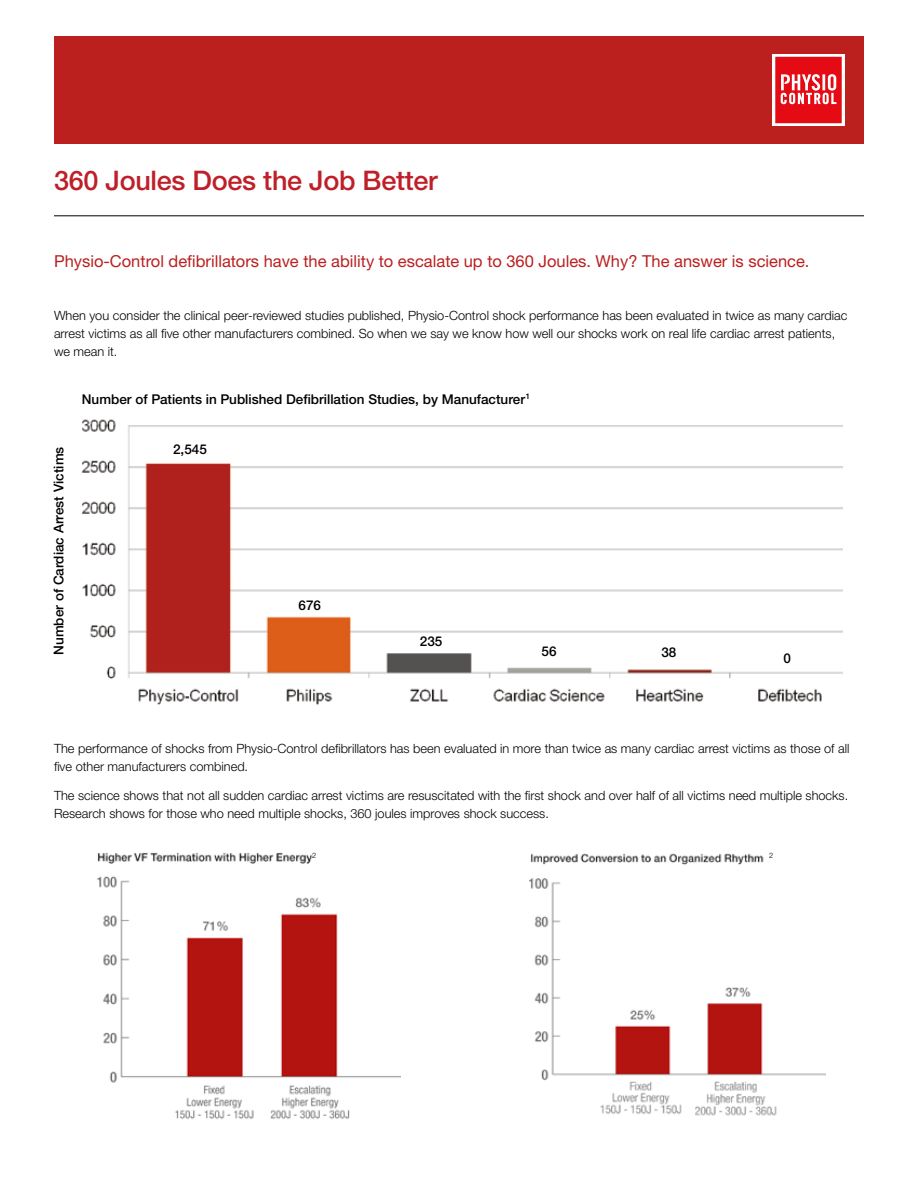
<style>
.page{position:relative;width:918px;height:1188px;background:#fff}
.page>*{position:absolute;margin:0;border:0;box-sizing:border-box;transform-origin:0 0}
.t1{font:500 27px "Helvetica Neue LTW1 G";letter-spacing:-.01em;color:#be1f28}
.t2{font:16.5px "Helvetica Neue LTW1 G";color:#bb1f1e}
.t3{font:500 13.5px "Helvetica Neue LTW1 G";color:#000}
.t4{font:300 12.75px/18px "Helvetica Neue LTW1 G";color:#000}
.t5{font:300 7.5px "Helvetica Neue LTW1 G";color:#000}
</style>
<div class="page">
<img style="left:82px;top:419px;width:760px;height:286px">
<div style="left:54px;top:36px;width:810px;height:108px;background:#bb1f1e"></div>
<hr style="left:54px;top:216px;width:810px;height:1px;background:#000">
<svg style="left:772px;top:54px;width:73px;height:72px"></svg>
<svg style="left:775px;top:57px;width:67px;height:66px;background:#e9373e"></svg>
<img style="left:97px;top:852px;width:303px;height:267px">
<img style="left:530px;top:853px;width:296px;height:263px">
<h1 class="t1" style="left:54px;top:164px;width:385px">360 Joules Does the Job Better</h1>
<p class="t2" style="left:54px;top:251px;width:757px">Physio-Control defibrillators have the ability to escalate up to 360 Joules. Why? The answer is science.</p>
<p class="t4" style="left:54px;top:306px;width:795px">When you consider the clinical peer-reviewed studies published, Physio-Control shock performance has been evaluated in twice as many cardiac arrest victims as all five other manufacturers combined. So when we say we know how well our shocks work on real life cardiac arrest patients, we mean it.</p>
<p class="t3" style="left:51px;top:655px;width:210px;rotate:-90deg">Number of Cardiac Arrest Victims</p>
<p class="t3" style="left:82px;top:391px;width:450px">Number of Patients in Published Defibrillation Studies, by Manufacturer<sup>1</sup></p>
<p class="t3" style="left:173px;top:441px;width:35px">2,545</p>
<p class="t3" style="left:298px;top:597px;width:24px">676</p>
<p class="t3" style="left:420px;top:633px;width:24px">235</p>
<p class="t3" style="left:542px;top:643px;width:17px">56</p>
<p class="t3" style="left:661px;top:644px;width:17px">38</p>
<p class="t3" style="left:784px;top:650px;width:9px">0</p>
<p class="t4" style="left:54px;top:740px;width:797px">The performance of shocks from Physio-Control defibrillators has been evaluated in more than twice as many cardiac arrest victims as those of all five other manufacturers combined.</p>
<p class="t4" style="left:54px;top:786px;width:796px">The science shows that not all sudden cardiac arrest victims are resuscitated with the first shock and over half of all victims need multiple shocks.<br>Research shows for those who need multiple shocks, 360 joules improves shock success.</p>
<p class="t5" style="left:312px;top:850px;width:6px">2</p>
<p class="t5" style="left:769px;top:850px;width:6px">2</p>
</div>
